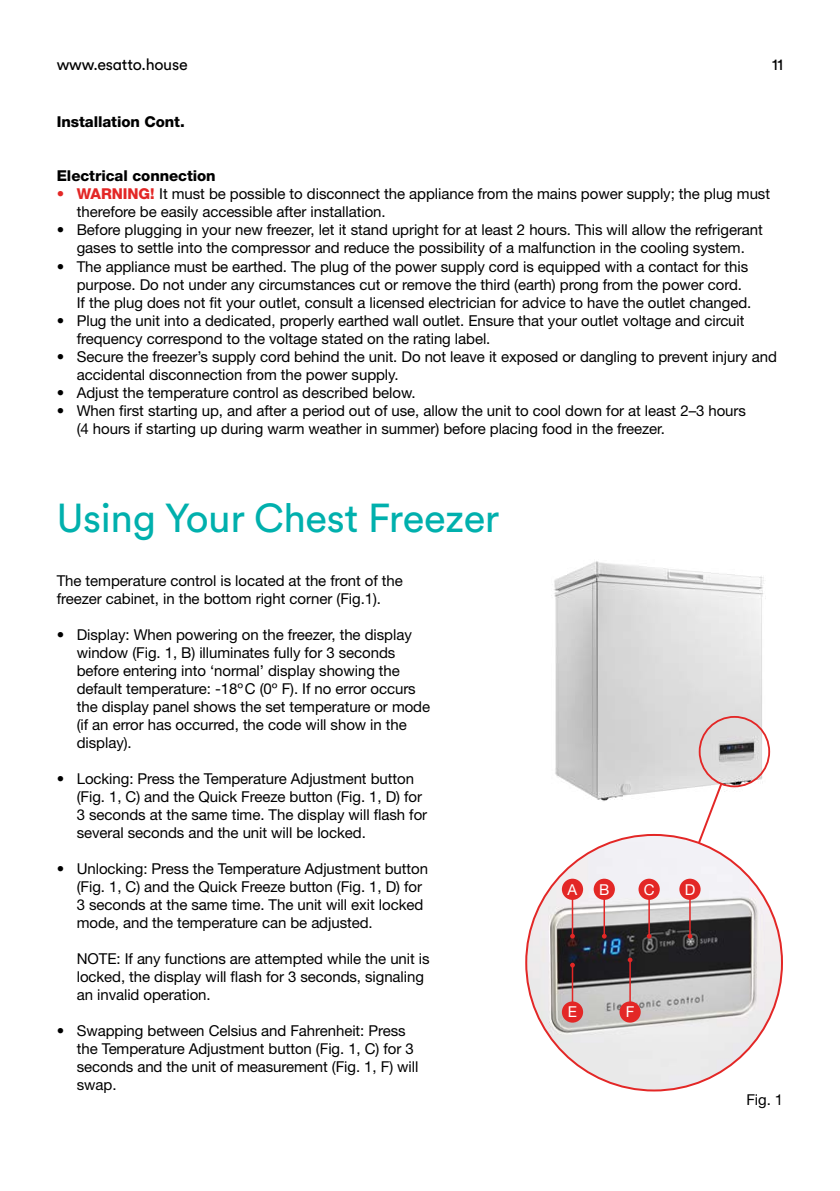
<style>
.page{position:relative;width:840px;height:1191px;background:#fff}
.page>*{position:absolute;margin:0;border:0;box-sizing:border-box;transform-origin:0 0}
.t1{font:40px "Circular Std";letter-spacing:-.01em;color:#00b0ad}
.t2{font:16px "Circular Std";letter-spacing:-.015em;color:#000}
.t3{font:15px/18px "Helvetica Neue LT Std";letter-spacing:-.005em;color:#000}
.t4{font:800 15px "Helvetica Neue LT Std";letter-spacing:-.005em;color:#000}
.t5{font:15px "Helvetica Neue LT Std";color:#fff}
.s1{font-weight:800;color:#e32726}
</style>
<div class="page">
<img style="left:554px;top:561px;width:211px;height:240px">
<div style="left:698px;top:716px;width:71px;height:71px;border:2px solid #e32726;border-radius:50%"></div>
<img style="left:526px;top:835px;width:255px;height:255px;border-radius:127px">
<div style="left:561px;top:878px;width:21px;height:22px;background:#e32726;border-radius:50%"></div>
<hr style="left:571px;top:898px;width:2px;height:38px;background:#e32726">
<svg style="left:569px;top:933px;width:5px;height:5px"></svg>
<div style="left:593px;top:878px;width:21px;height:22px;background:#e32726;border-radius:50%"></div>
<hr style="left:603px;top:898px;width:1px;height:38px;background:#e32726">
<svg style="left:601px;top:933px;width:5px;height:5px"></svg>
<div style="left:561px;top:1001px;width:21px;height:21px;background:#e32726;border-radius:50%"></div>
<hr style="left:571px;top:965px;width:2px;height:38px;background:#e32726">
<svg style="left:569px;top:962px;width:5px;height:5px"></svg>
<div style="left:619px;top:1001px;width:21px;height:21px;background:#e32726;border-radius:50%"></div>
<hr style="left:629px;top:960px;width:1px;height:43px;background:#e32726">
<svg style="left:627px;top:957px;width:5px;height:5px"></svg>
<div style="left:638px;top:878px;width:21px;height:22px;background:#e32726;border-radius:50%"></div>
<hr style="left:648px;top:898px;width:1px;height:38px;background:#e32726">
<svg style="left:646px;top:933px;width:5px;height:5px"></svg>
<svg style="left:660px;top:781px;width:63px;height:158px"></svg>
<p class="t2" style="left:57px;top:54px;width:132px">www.esatto.house</p>
<p class="t2" style="left:771px;top:54px;width:13px">11</p>
<p class="t4" style="left:57px;top:113px;width:129px">Installation Cont.</p>
<p class="t4" style="left:57px;top:167px;width:160px">Electrical connection</p>
<p class="t3" style="left:77px;top:185px;width:694px;text-indent:-20px"><span class="s1">• WARNING!</span> It must be possible to disconnect the appliance from the mains power supply; the plug must therefore be easily accessible after installation.</p>
<p class="t3" style="left:57px;top:221px;width:707px;text-align:center">• Before plugging in your new freezer, let it stand upright for at least 2 hours. This will allow the refrigerant gases to settle into the compressor and reduce the possibility of a malfunction in the cooling system.</p>
<p class="t3" style="left:77px;top:257px;width:675px;text-indent:-20px">• The appliance must be earthed. The plug of the power supply cord is equipped with a contact for this purpose. Do not under any circumstances cut or remove the third (earth) prong from the power cord.<br>If the plug does not fit your outlet, consult a licensed electrician for advice to have the outlet changed.</p>
<p class="t3" style="left:77px;top:311px;width:669px;text-indent:-20px">• Plug the unit into a dedicated, properly earthed wall outlet. Ensure that your outlet voltage and circuit frequency correspond to the voltage stated on the rating label.</p>
<p class="t3" style="left:77px;top:347px;width:701px;text-indent:-20px">• Secure the freezer’s supply cord behind the unit. Do not leave it exposed or dangling to prevent injury and accidental disconnection from the power supply.</p>
<p class="t3" style="left:57px;top:383px;width:360px">• Adjust the temperature control as described below.</p>
<p class="t3" style="left:77px;top:401px;width:670px;text-indent:-20px">• When first starting up, and after a period out of use, allow the unit to cool down for at least 2–3 hours (4 hours if starting up during warm weather in summer) before placing food in the freezer.</p>
<h1 class="t1" style="left:57px;top:493px;width:444px">Using Your Chest Freezer</h1>
<p class="t3" style="left:57px;top:571px;width:347px">The temperature control is located at the front of the freezer cabinet, in the bottom right corner (Fig.1).</p>
<p class="t3" style="left:77px;top:625px;width:355px;text-indent:-20px">• Display: When powering on the freezer, the display window (Fig. 1, B) illuminates fully for 3 seconds before entering into ‘normal’ display showing the default temperature: -18ºC (0º F). If no error occurs the display panel shows the set temperature or mode (if an error has occurred, the code will show in the display).</p>
<p class="t3" style="left:77px;top:769px;width:352px;text-indent:-20px">• Locking: Press the Temperature Adjustment button (Fig. 1, C) and the Quick Freeze button (Fig. 1, D) for 3 seconds at the same time. The display will flash for several seconds and the unit will be locked.</p>
<p class="t3" style="left:77px;top:859px;width:352px;text-indent:-20px">• Unlocking: Press the Temperature Adjustment button (Fig. 1, C) and the Quick Freeze button (Fig. 1, D) for 3 seconds at the same time. The unit will exit locked mode, and the temperature can be adjusted.</p>
<p class="t3" style="left:77px;top:949px;width:354px">NOTE: If any functions are attempted while the unit is locked, the display will flash for 3 seconds, signaling an invalid operation.</p>
<p class="t3" style="left:77px;top:1021px;width:343px;text-indent:-20px">• Swapping between Celsius and Fahrenheit: Press the Temperature Adjustment button (Fig. 1, C) for 3 seconds and the unit of measurement (Fig. 1, F) will swap.</p>
<p class="t5" style="left:567px;top:880px;width:11px">A</p>
<p class="t5" style="left:598px;top:880px;width:12px">B</p>
<p class="t5" style="left:643px;top:880px;width:12px">C</p>
<p class="t5" style="left:684px;top:880px;width:12px">D</p>
<p class="t5" style="left:567px;top:1003px;width:11px">E</p>
<p class="t5" style="left:625px;top:1003px;width:10px">F</p>
<p class="t3" style="left:746px;top:1090px;width:38px">Fig. 1</p>
</div>
